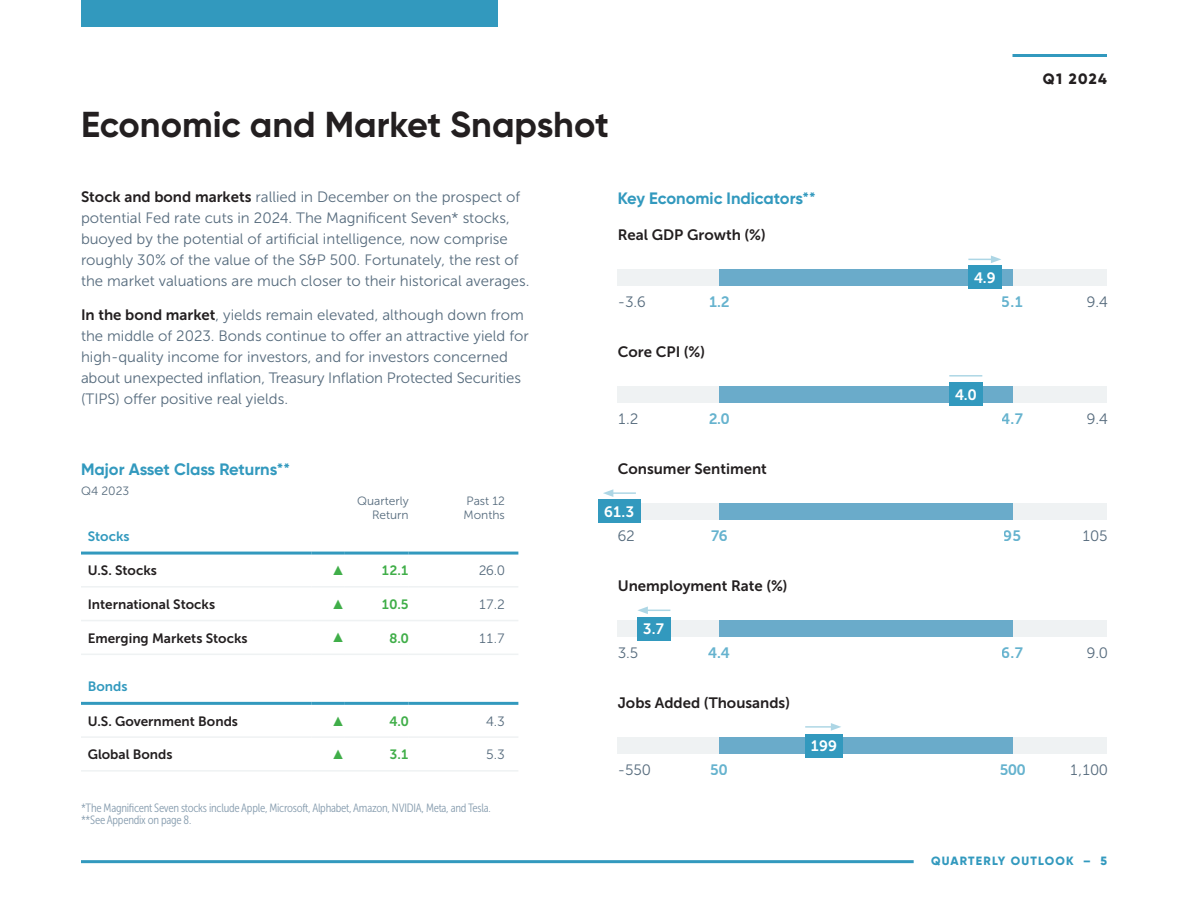
<style>
.page{position:relative;width:1188px;height:918px;background:#fff}
.page>*{position:absolute;margin:0;border:0;box-sizing:border-box;transform-origin:0 0}
.t1{font:700 36px "Gilroy";color:#231f20}
.t2{font:700 16.5px "Gilroy";color:#3299be}
.t3{font:15px/21px "Museo Sans 300";color:#566b7d}
.t4{font:15px "Museo Sans 700";color:#231f20}
.t5{font:15px "Museo Sans 700";color:#3299be}
.t6{font:15px "Museo Sans 700";color:#fff}
.t7{font:800 15px "Gilroy";letter-spacing:.09em;color:#231f20}
.t8{font:13.5px "Museo Sans 700";color:#231f20}
.t9{font:13.5px "Museo Sans 300";color:#566b7d}
.t10{font:13.5px "Museo Sans 700";color:#40ae49}
.t11{font:13.5px "Museo Sans 700";color:#3299be}
.t12{font:700 13.5px "Arial";color:#40ae49}
.t13{font:12px/12px "Museo Sans Cond 300";letter-spacing:-.02em;color:#879daf}
.t14{font:12px/14.4px "Museo Sans 300";color:#566b7d;text-align:right}
.t15{font:800 12px "Gilroy";letter-spacing:.1em;color:#3299be}
.s1{font-family:"Museo Sans 700";color:#231f20}
</style>
<div class="page">
<div style="left:81px;top:0;width:416px;height:27px;background:#3299be"></div>
<hr style="left:81px;top:860px;width:833px;height:3px;background:#3299be">
<hr style="left:1012px;top:54px;width:95px;height:3px;background:#3299be">
<hr style="left:81px;top:586px;width:231px;height:2px;background:#eff2f3">
<hr style="left:312px;top:586px;width:33px;height:2px;background:#eff2f3">
<hr style="left:345px;top:586px;width:64px;height:2px;background:#eff2f3">
<hr style="left:409px;top:586px;width:109px;height:2px;background:#eff2f3">
<hr style="left:81px;top:620px;width:231px;height:1px;background:#eff2f3">
<hr style="left:312px;top:620px;width:33px;height:1px;background:#eff2f3">
<hr style="left:345px;top:620px;width:64px;height:1px;background:#eff2f3">
<hr style="left:409px;top:620px;width:109px;height:1px;background:#eff2f3">
<hr style="left:81px;top:654px;width:231px;height:1px;background:#eff2f3">
<hr style="left:312px;top:654px;width:33px;height:1px;background:#eff2f3">
<hr style="left:345px;top:654px;width:64px;height:1px;background:#eff2f3">
<hr style="left:409px;top:654px;width:109px;height:1px;background:#eff2f3">
<hr style="left:81px;top:736px;width:231px;height:2px;background:#eff2f3">
<hr style="left:312px;top:736px;width:33px;height:2px;background:#eff2f3">
<hr style="left:345px;top:736px;width:64px;height:2px;background:#eff2f3">
<hr style="left:409px;top:736px;width:109px;height:2px;background:#eff2f3">
<hr style="left:81px;top:552px;width:231px;height:3px;background:#3299be">
<hr style="left:312px;top:552px;width:33px;height:3px;background:#3299be">
<hr style="left:345px;top:552px;width:64px;height:3px;background:#3299be">
<hr style="left:409px;top:552px;width:109px;height:3px;background:#3299be">
<hr style="left:81px;top:702px;width:231px;height:3px;background:#3299be">
<hr style="left:312px;top:702px;width:33px;height:3px;background:#3299be">
<hr style="left:345px;top:702px;width:64px;height:3px;background:#3299be">
<hr style="left:409px;top:702px;width:109px;height:3px;background:#3299be">
<hr style="left:81px;top:770px;width:231px;height:2px;background:#eff2f3">
<hr style="left:312px;top:770px;width:33px;height:2px;background:#eff2f3">
<hr style="left:345px;top:770px;width:64px;height:2px;background:#eff2f3">
<hr style="left:409px;top:770px;width:109px;height:2px;background:#eff2f3">
<div style="left:618px;top:504px;width:489px;height:16px;background:#eff2f3"></div>
<div style="left:719px;top:503px;width:293px;height:17px;background:#6aabca"></div>
<div style="left:598px;top:499px;width:42px;height:24px;background:#3299be"></div>
<hr style="left:611px;top:492px;width:25px;height:2px;background:#3299be">
<svg style="left:603px;top:489px;width:10px;height:8px"></svg>
<div style="left:618px;top:270px;width:489px;height:16px;background:#eff2f3"></div>
<div style="left:719px;top:269px;width:293px;height:17px;background:#6aabca"></div>
<svg style="left:968px;top:256px;width:33px;height:7px"></svg>
<div style="left:968px;top:266px;width:33px;height:23px;background:#3299be"></div>
<div style="left:618px;top:386px;width:489px;height:17px;background:#eff2f3"></div>
<div style="left:719px;top:386px;width:293px;height:17px;background:#6aabca"></div>
<hr style="left:949px;top:375px;width:33px;height:2px;background:#3299be">
<div style="left:949px;top:383px;width:33px;height:23px;background:#3299be"></div>
<div style="left:618px;top:620px;width:489px;height:17px;background:#eff2f3"></div>
<div style="left:719px;top:620px;width:293px;height:17px;background:#6aabca"></div>
<div style="left:637px;top:617px;width:33px;height:23px;background:#3299be"></div>
<svg style="left:637px;top:606px;width:33px;height:8px"></svg>
<div style="left:618px;top:737px;width:489px;height:17px;background:#eff2f3"></div>
<div style="left:719px;top:737px;width:293px;height:17px;background:#6aabca"></div>
<div style="left:805px;top:734px;width:37px;height:23px;background:#3299be"></div>
<hr style="left:805px;top:726px;width:28px;height:2px;background:#3299be">
<svg style="left:831px;top:723px;width:10px;height:8px"></svg>
<p class="t1" style="left:81px;top:102px;width:529px">Economic and Market Snapshot</p>
<p class="t7" style="left:1043px;top:69px;width:66px">Q1 2024</p>
<p class="t3" style="left:81px;top:186px;width:450px"><span class="s1">Stock and bond markets</span> rallied in December on the prospect of potential Fed rate cuts in 2024. The Magnificent Seven* stocks, buoyed by the potential of artificial intelligence, now comprise roughly 30% of the value of the S&amp;P 500. Fortunately, the rest of the market valuations are much closer to their historical averages.</p>
<p class="t3" style="left:81px;top:305px;width:449px"><span class="s1">In the bond market</span>, yields remain elevated, although down from the middle of 2023. Bonds continue to offer an attractive yield for high-quality income for investors, and for investors concerned about unexpected inflation, Treasury Inflation Protected Securities (TIPS) offer positive real yields.</p>
<p class="t2" style="left:618px;top:187px;width:199px">Key Economic Indicators**</p>
<p class="t4" style="left:618px;top:226px;width:150px">Real GDP Growth (%)</p>
<p class="t6" style="left:974px;top:270px;width:23px">4.9</p>
<p class="t3" style="left:618px;top:291px;width:30px">-3.6</p>
<p class="t5" style="left:708px;top:293px;width:23px">1.2</p>
<p class="t5" style="left:1002px;top:293px;width:23px">5.1</p>
<p class="t3" style="left:1087px;top:291px;width:22px">9.4</p>
<p class="t4" style="left:618px;top:343px;width:89px">Core CPI (%)</p>
<p class="t6" style="left:955px;top:386px;width:23px">4.0</p>
<p class="t3" style="left:618px;top:408px;width:22px">1.2</p>
<p class="t5" style="left:708px;top:410px;width:23px">2.0</p>
<p class="t5" style="left:1002px;top:410px;width:23px">4.7</p>
<p class="t3" style="left:1087px;top:408px;width:22px">9.4</p>
<p class="t2" style="left:81px;top:459px;width:211px">Major Asset Class Returns**</p>
<p class="t14" style="left:81px;top:483px;width:50px">Q4 2023</p>
<p class="t14" style="left:357px;top:494px;width:53px">Quarterly<br>Return</p>
<p class="t14" style="left:464px;top:494px;width:43px;text-align:left">Past 12<br>Months</p>
<p class="t11" style="left:88px;top:528px;width:43px">Stocks</p>
<p class="t8" style="left:88px;top:563px;width:71px">U.S. Stocks</p>
<p class="t12" style="left:331px;top:562px;width:15px">▲</p>
<p class="t10" style="left:382px;top:563px;width:29px">12.1</p>
<p class="t9" style="left:479px;top:563px;width:28px">26.0</p>
<p class="t8" style="left:88px;top:597px;width:129px">International Stocks</p>
<p class="t12" style="left:331px;top:595px;width:15px">▲</p>
<p class="t10" style="left:382px;top:597px;width:29px">10.5</p>
<p class="t9" style="left:479px;top:597px;width:28px">17.2</p>
<p class="t8" style="left:88px;top:630px;width:161px">Emerging Markets Stocks</p>
<p class="t12" style="left:331px;top:629px;width:15px">▲</p>
<p class="t10" style="left:389px;top:630px;width:21px">8.0</p>
<p class="t9" style="left:479px;top:631px;width:28px">11.7</p>
<p class="t11" style="left:88px;top:679px;width:41px">Bonds</p>
<p class="t8" style="left:88px;top:713px;width:152px">U.S. Government Bonds</p>
<p class="t12" style="left:331px;top:712px;width:15px">▲</p>
<p class="t10" style="left:389px;top:713px;width:21px">4.0</p>
<p class="t9" style="left:486px;top:714px;width:20px">4.3</p>
<p class="t8" style="left:88px;top:747px;width:86px">Global Bonds</p>
<p class="t12" style="left:331px;top:745px;width:15px">▲</p>
<p class="t10" style="left:389px;top:747px;width:21px">3.1</p>
<p class="t9" style="left:486px;top:747px;width:20px">5.3</p>
<p class="t13" style="left:81px;top:801px;width:411px">*The Magnificent Seven stocks include Apple, Microsoft, Alphabet, Amazon, NVIDIA, Meta, and Tesla. **See Appendix on page 8.</p>
<p class="t4" style="left:618px;top:460px;width:151px">Consumer Sentiment</p>
<p class="t6" style="left:604px;top:503px;width:32px">61.3</p>
<p class="t3" style="left:618px;top:525px;width:18px">62</p>
<p class="t5" style="left:710px;top:527px;width:19px">76</p>
<p class="t5" style="left:1004px;top:527px;width:19px">95</p>
<p class="t3" style="left:1082px;top:525px;width:27px">105</p>
<p class="t4" style="left:618px;top:577px;width:171px">Unemployment Rate (%)</p>
<p class="t6" style="left:643px;top:621px;width:23px">3.7</p>
<p class="t3" style="left:618px;top:642px;width:22px">3.5</p>
<p class="t5" style="left:708px;top:644px;width:23px">4.4</p>
<p class="t5" style="left:1002px;top:644px;width:23px">6.7</p>
<p class="t3" style="left:1087px;top:642px;width:22px">9.0</p>
<p class="t4" style="left:618px;top:694px;width:174px">Jobs Added (Thousands)</p>
<p class="t6" style="left:811px;top:738px;width:28px">199</p>
<p class="t3" style="left:618px;top:759px;width:34px">-550</p>
<p class="t5" style="left:710px;top:761px;width:19px">50</p>
<p class="t5" style="left:999px;top:761px;width:28px">500</p>
<p class="t3" style="left:1070px;top:759px;width:39px">1,100</p>
<p class="t15" style="left:931px;top:854px;width:177px">QUARTERLY OUTLOOK – 5</p>
</div>
